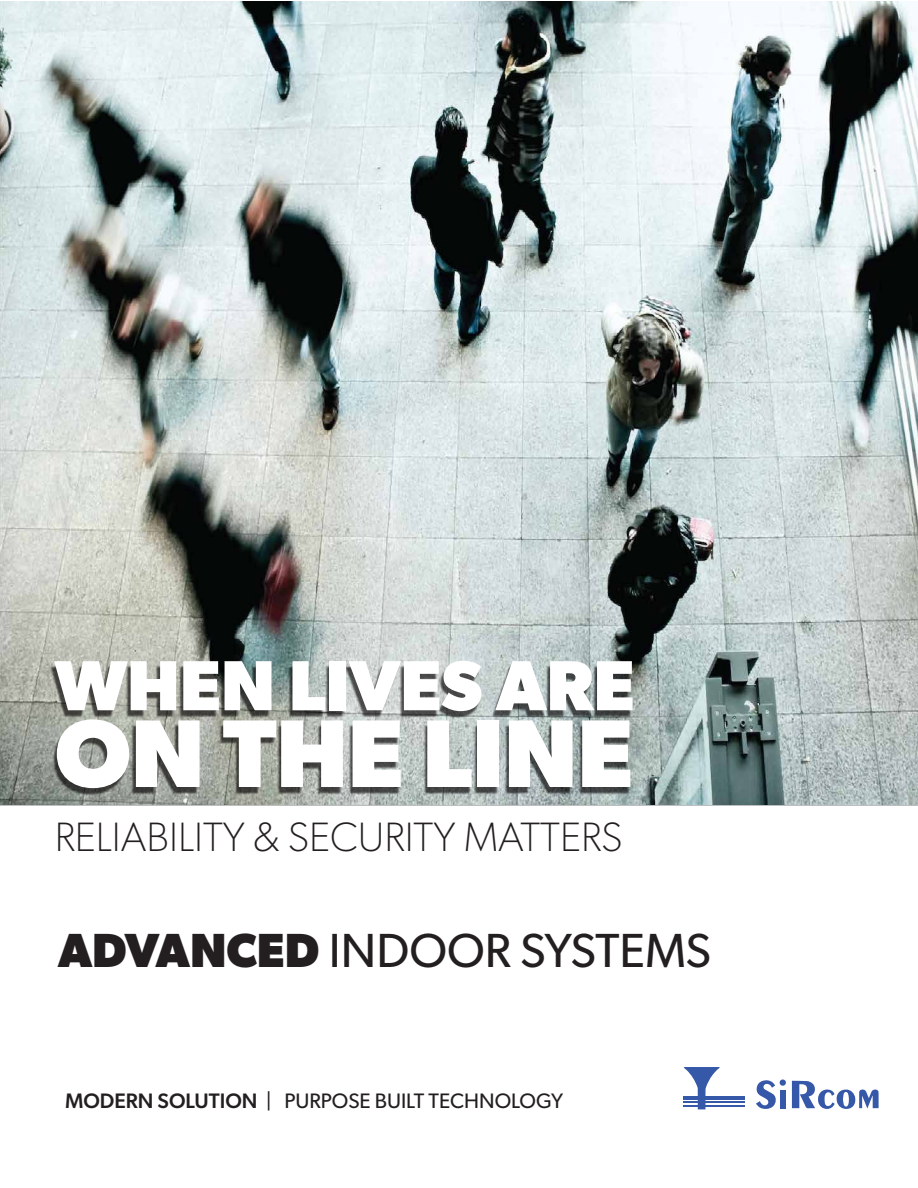
<style>
.page{position:relative;width:918px;height:1188px;background:#fff}
.page>*{position:absolute;margin:0;border:0;box-sizing:border-box;transform-origin:0 0}
.t1{font:700 96.45px "Gibson";color:#fff}
.t2{font:700 71.1px "Gibson";color:#fff}
.t3{font:48px "Gibson";color:#231f20}
.t4{font:100 41.1px "Gibson";color:#231f20}
.t5{font:21px "Gibson";color:#231f20}
.s1{font-weight:700}
.s2{font-weight:500}
</style>
<div class="page">
<img style="left:0;top:2px;width:918px;height:802px">
<hr style="left:683px;top:1096px;width:62px;height:3px;background:#3658a8">
<hr style="left:683px;top:1101px;width:62px;height:2px;background:#3658a8">
<hr style="left:683px;top:1106px;width:62px;height:1px;background:#3658a8">
<svg style="left:684px;top:1067px;width:36px;height:42px"></svg>
<svg style="left:792px;top:1081px;width:87px;height:28px"></svg>
<svg style="left:756px;top:1080px;width:30px;height:29px"></svg>
<img style="left:49px;top:653px;width:586px;height:80px">
<img style="left:49px;top:708px;width:584px;height:98px">
<h2 class="t2" style="left:55px;top:643px;width:581px">WHEN LIVES ARE</h2>
<h1 class="t1" style="left:55px;top:696px;width:580px">ON THE LINE</h1>
<h3 class="t4" style="left:55px;top:812px;width:569px">RELIABILITY &amp; SECURITY MATTERS</h3>
<h3 class="t3" style="left:58px;top:921px;width:654px"><span class="s1">ADVANCED</span> INDOOR SYSTEMS</h3>
<p class="t5" style="left:65px;top:1089px;width:500px"><span class="s2">MODERN SOLUTION</span> | PURPOSE BUILT TECHNOLOGY</p>
</div>
